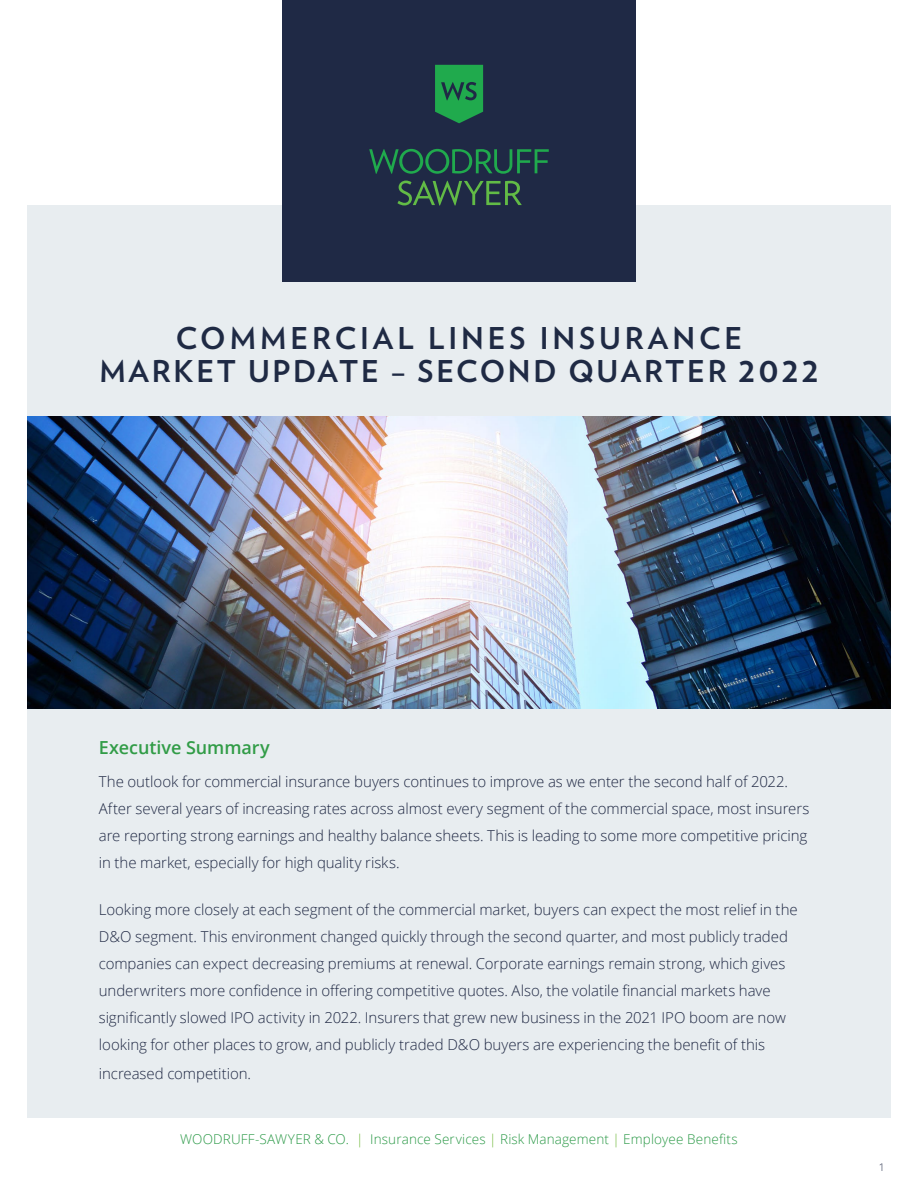
<style>
.page{position:relative;width:918px;height:1188px;background:#fff}
.page>*{position:absolute;margin:0;border:0;box-sizing:border-box;transform-origin:0 0}
.t1{font:700 30px/33px "Verlag";letter-spacing:.095em;color:#1f2a44;text-align:center}
.t2{font:600 18px "Open Sans";letter-spacing:-.005em;color:#319c47}
.t3{font:300 15px/27px "Open Sans";letter-spacing:-.005em;color:#202944}
.t4{font:300 13.5px "Open Sans";letter-spacing:.01em;color:#2b9947}
.t5{font:300 10.5px "Open Sans";color:#202944}
.s1{font-size:36px}
.s2{color:#76bc43}
</style>
<div class="page">
<div style="left:27px;top:206px;width:864px;height:912px;background:#e8edf0"></div>
<div style="left:282px;top:0;width:354px;height:281px;background:#1f2945"></div>
<svg style="left:369px;top:149px;width:180px;height:25px"></svg>
<svg style="left:397px;top:181px;width:125px;height:25px"></svg>
<svg style="left:435px;top:65px;width:48px;height:58px"></svg>
<img style="left:27px;top:417px;width:864px;height:292px">
<h1 class="t1" style="left:99px;top:320px;width:721px">COMMERCIAL LINES INSURANCE<br>MARKET UPDATE – SECOND QUARTER <span class="s1">2022</span></h1>
<p class="t2" style="left:99px;top:735px;width:173px">Executive Summary</p>
<p class="t3" style="left:99px;top:768px;width:712px">The outlook for commercial insurance buyers continues to improve as we enter the second half of 2022.<br>After several years of increasing rates across almost every segment of the commercial space, most insurers are reporting strong earnings and healthy balance sheets. This is leading to some more competitive pricing in the market, especially for high quality risks.</p>
<p class="t3" style="left:99px;top:896px;width:700px">Looking more closely at each segment of the commercial market, buyers can expect the most relief in the D&amp;O segment. This environment changed quickly through the second quarter, and most publicly traded companies can expect decreasing premiums at renewal. Corporate earnings remain strong, which gives underwriters more confidence in offering competitive quotes. Also, the volatile financial markets have significantly slowed IPO activity in 2022. Insurers that grew new business in the 2021 IPO boom are now looking for other places to grow, and publicly traded D&amp;O buyers are experiencing the benefit of this</p>
<p class="t3" style="left:99px;top:1060px;width:154px">increased competition.</p>
<p class="t4" style="left:180px;top:1130px;width:559px">WOODRUFF-SAWYER &amp; CO. <span class="s2">|</span> Insurance Services <span class="s2">|</span> Risk Management <span class="s2">|</span> Employee Benefits</p>
<p class="t5" style="left:879px;top:1160px;width:7px">1</p>
</div>
